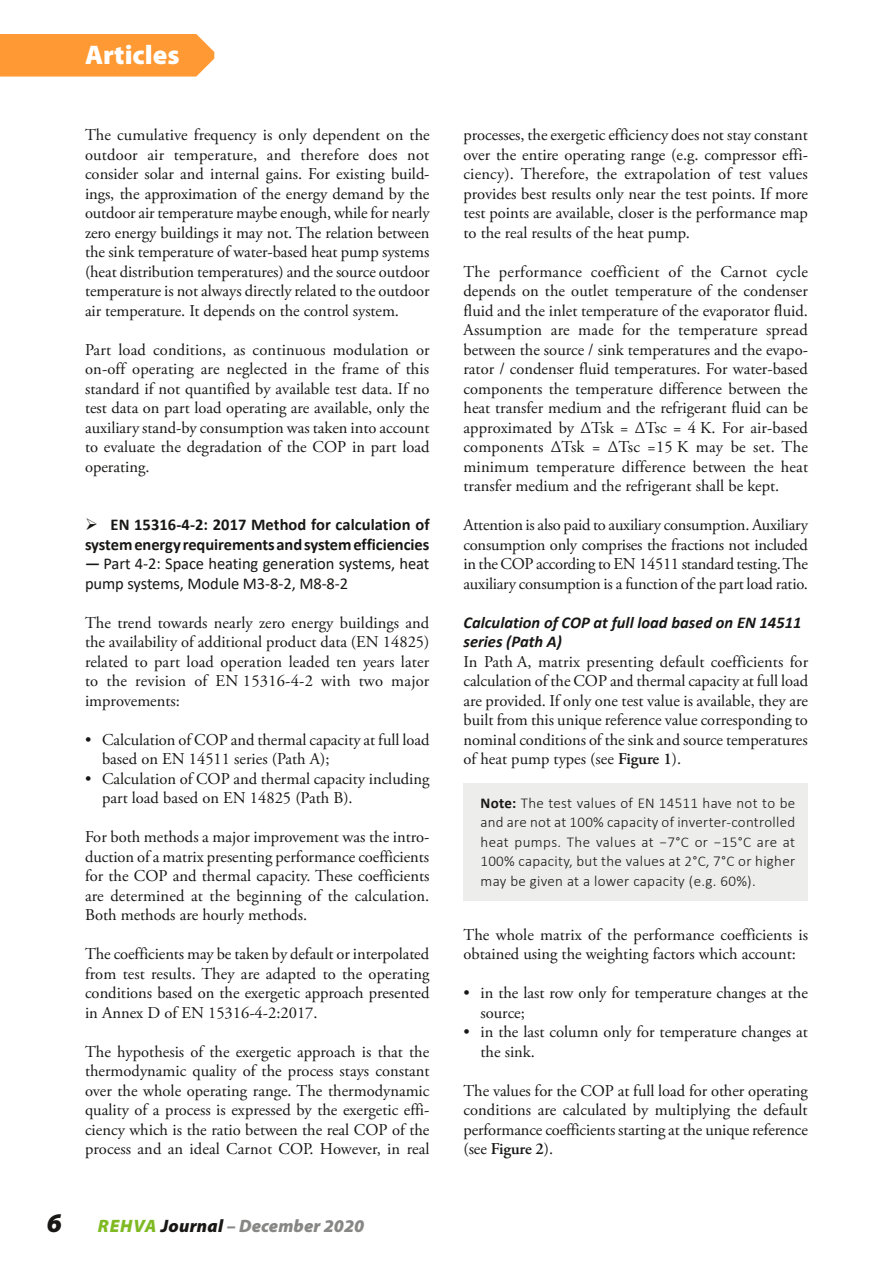
<style>
.page{position:relative;width:893px;height:1263px;background:#fff}
.page>*{position:absolute;margin:0;border:0;box-sizing:border-box;transform-origin:0 0}
.t1{font:900 27px "Myriad Pro";color:#fff}
.zPage_Number{font:italic 900 27px "Myriad Pro";color:#181716}
.t2{font:italic 900 18px "Myriad Pro";letter-spacing:.005em;color:#878786}
.t3{font:16.5px/19.5px "Adobe Garamond Pro";color:#181716;text-align:justify}
.t4{font:700 16.5px/19.5px "Calibri";letter-spacing:-.005em;color:#181716;text-align:right}
.t5{font:16.5px/19.5px "Calibri";letter-spacing:-.005em;color:#181716}
.Heading_3_calibri{font:italic 700 16.5px/19.5px "Calibri";color:#181716}
.note{font:300 15px/19.5px "Calibri";letter-spacing:.02em;color:#181716;text-align:justify}
.s1{font-weight:700}
.s2{color:#7fba23}
.s3{color:#181716}
.s4{font-weight:600}
</style>
<div class="page">
<div style="left:463px;top:784px;width:345px;height:117px;background:#ededec"></div>
<div style="left:0;top:34px;width:214px;height:43px;background:#f93"></div>
<h1 class="t1" style="left:85px;top:37px;width:96px">Articles</h1>
<p class="t3" style="left:85px;top:126px;width:346px">The cumulative frequency is only dependent on the outdoor air temperature, and therefore does not consider solar and internal gains. For existing build&shy;ings, the approximation of the energy demand by the outdoor air temperature maybe enough, while for nearly zero energy buildings it may not. The relation between the sink temperature of water-based heat pump systems (heat distribution temperatures) and the source outdoor temperature is not always directly related to the outdoor air temperature. It depends on the control system.</p>
<p class="t3" style="left:85px;top:340px;width:346px">Part load conditions, as continuous modulation or on-off operating are neglected in the frame of this standard if not quantified by available test data. If no test data on part load operating are available, only the auxiliary stand-by consumption was taken into account to evaluate the degradation of the COP in part load operating.</p>
<p class="t4" style="left:85px;top:515px;width:346px">EN 15316-4-2: 2017 Method for calculation of system energy requirements and system efficiencies</p>
<p class="t5" style="left:85px;top:554px;width:346px"><span class="s1">—</span> Part 4-2: Space heating generation systems, heat pump systems, Module M3-8-2, M8-8-2</p>
<p class="t3" style="left:85px;top:613px;width:346px">The trend towards nearly zero energy buildings and the availability of additional product data (EN 14825) related to part load operation leaded ten years later to the revision of EN 15316-4-2 with two major improvements:</p>
<p class="t3" style="left:102px;top:730px;width:329px;text-indent:-17px">• Calculation of COP and thermal capacity at full load based on EN 14511 series (Path A);</p>
<p class="t3" style="left:102px;top:769px;width:329px;text-indent:-17px">• Calculation of COP and thermal capacity including part load based on EN 14825 (Path B).</p>
<p class="t3" style="left:85px;top:828px;width:346px">For both methods a major improvement was the intro&shy;duction of a matrix presenting performance coefficients for the COP and thermal capacity. These coefficients are determined at the beginning of the calculation.<br>Both methods are hourly methods.</p>
<p class="t3" style="left:85px;top:945px;width:346px">The coefficients may be taken by default or interpolated from test results. They are adapted to the operating conditions based on the exergetic approach presented in Annex D of EN 15316-4-2:2017.</p>
<p class="t3" style="left:85px;top:1042px;width:346px">The hypothesis of the exergetic approach is that the thermodynamic quality of the process stays constant over the whole operating range. The thermodynamic quality of a process is expressed by the exergetic effi&shy;ciency which is the ratio between the real COP of the process and an ideal Carnot COP. However, in real</p>
<p class="zPage_Number" style="left:47px;top:1205px;width:17px">6</p>
<p class="t2" style="left:98px;top:1214px;width:268px"><span class="s2">REHVA</span> <span class="s3">Journal</span> – December 2020</p>
<p class="t3" style="left:463px;top:126px;width:346px">processes, the exergetic efficiency does not stay constant over the entire operating range (e.g. compressor effi&shy;ciency). Therefore, the extrapolation of test values provides best results only near the test points. If more test points are available, closer is the performance map to the real results of the heat pump.</p>
<p class="t3" style="left:463px;top:262px;width:346px">The performance coefficient of the Carnot cycle depends on the outlet temperature of the condenser fluid and the inlet temperature of the evaporator fluid.<br>Assumption are made for the temperature spread between the source / sink temperatures and the evapo&shy;rator / condenser fluid temperatures. For water-based components the temperature difference between the heat transfer medium and the refrigerant fluid can be approximated by ΔTsk = ΔTsc = 4 K. For air-based components ΔTsk = ΔTsc =15 K may be set. The minimum temperature difference between the heat transfer medium and the refrigerant shall be kept.</p>
<p class="t3" style="left:463px;top:516px;width:346px">Attention is also paid to auxiliary consumption. Auxiliary consumption only comprises the fractions not included in the COP according to EN 14511 standard testing. The auxiliary consumption is a function of the part load ratio.</p>
<p class="Heading_3_calibri" style="left:463px;top:612px;width:339px">Calculation of COP at full load based on EN 14511 series (Path A)</p>
<p class="t3" style="left:463px;top:652px;width:346px">In Path A, matrix presenting default coefficients for calculation of the COP and thermal capacity at full load are provided. If only one test value is available, they are built from this unique reference value corresponding to nominal conditions of the sink and source temperatures of heat pump types (see <span class="s4">Figure 1</span>).</p>
<p class="note" style="left:480px;top:793px;width:316px"><span class="s1">Note:</span> The test values of EN 14511 have not to be and are not at 100% capacity of inverter-controlled heat pumps. The values at −7°C or −15°C are at 100% capacity, but the values at 2°C, 7°C or higher may be given at a lower capacity (e.g. 60%).</p>
<p class="t3" style="left:463px;top:925px;width:346px">The whole matrix of the performance coefficients is obtained using the weighting factors which account:</p>
<p class="t3" style="left:480px;top:984px;width:329px;text-indent:-17px">• in the last row only for temperature changes at the source;</p>
<p class="t3" style="left:480px;top:1023px;width:329px;text-indent:-17px">• in the last column only for temperature changes at the sink.</p>
<p class="t3" style="left:463px;top:1081px;width:346px">The values for the COP at full load for other operating conditions are calculated by multiplying the default performance coefficients starting at the unique reference (see <span class="s4">Figure 2</span>).</p>
</div>
